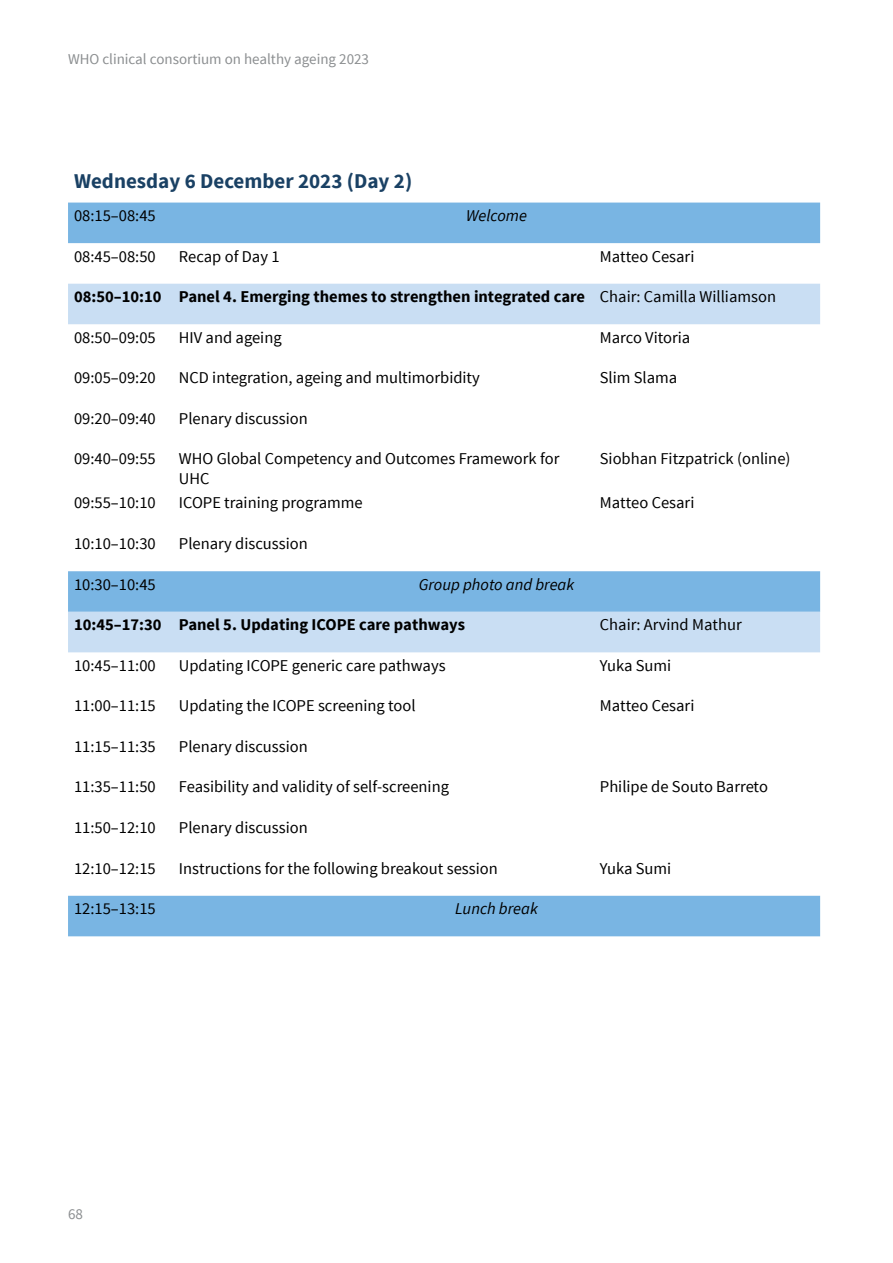
<style>
.page{position:relative;width:893px;height:1263px;background:#fff}
.page>*{position:absolute;margin:0;border:0;box-sizing:border-box;transform-origin:0 0}
.t1{font:700 21px "Source Sans Pro";color:#1a4164}
.t2{font:16.5px/19.8px "Source Sans Pro";color:#000}
.t3{font:700 16.5px "Source Sans Pro";color:#000}
.t4{font:italic 16.5px "Source Sans Pro";color:#000}
.t5{font:15px "Source Sans Pro";color:#8b8e90}
.s1{font-weight:400}
</style>
<div class="page">
<svg style="left:68px;top:203px;width:752px;height:733px"></svg>
<svg style="left:68px;top:284px;width:752px;height:368px"></svg>
<p class="t5" style="left:68px;top:50px;width:302px">WHO clinical consortium on healthy ageing 2023</p>
<p class="t1" style="left:74px;top:167px;width:340px">Wednesday 6 December 2023 (Day 2)</p>
<p class="t2" style="left:74px;top:206px;width:83px">08:15–08:45</p>
<p class="t4" style="left:466px;top:205px;width:62px">Welcome</p>
<p class="t2" style="left:74px;top:246px;width:83px">08:45–08:50</p>
<p class="t2" style="left:179px;top:246px;width:102px">Recap of Day 1</p>
<p class="t2" style="left:600px;top:246px;width:96px">Matteo Cesari</p>
<p class="t3" style="left:74px;top:286px;width:703px">08:50–10:10 Panel 4. Emerging themes to strengthen integrated care <span class="s1">Chair: Camilla Williamson</span></p>
<p class="t2" style="left:74px;top:327px;width:83px">08:50–09:05</p>
<p class="t2" style="left:179px;top:327px;width:104px">HIV and ageing</p>
<p class="t2" style="left:600px;top:327px;width:92px">Marco Vitoria</p>
<p class="t2" style="left:74px;top:368px;width:83px">09:05–09:20</p>
<p class="t2" style="left:179px;top:368px;width:302px">NCD integration, ageing and multimorbidity</p>
<p class="t2" style="left:600px;top:368px;width:79px">Slim Slama</p>
<p class="t2" style="left:74px;top:409px;width:83px">09:20–09:40</p>
<p class="t2" style="left:179px;top:409px;width:130px">Plenary discussion</p>
<p class="t2" style="left:74px;top:449px;width:83px">09:40–09:55</p>
<p class="t2" style="left:179px;top:449px;width:382px">WHO Global Competency and Outcomes Framework for<br>UHC</p>
<p class="t2" style="left:600px;top:449px;width:192px">Siobhan Fitzpatrick (online)</p>
<p class="t2" style="left:74px;top:493px;width:83px">09:55–10:10</p>
<p class="t2" style="left:179px;top:493px;width:185px">ICOPE training programme</p>
<p class="t2" style="left:600px;top:493px;width:96px">Matteo Cesari</p>
<p class="t2" style="left:74px;top:534px;width:83px">10:10–10:30</p>
<p class="t2" style="left:179px;top:534px;width:130px">Plenary discussion</p>
<p class="t2" style="left:74px;top:574px;width:83px">10:30–10:45</p>
<p class="t4" style="left:419px;top:574px;width:157px">Group photo and break</p>
<p class="t3" style="left:74px;top:614px;width:393px">10:45–17:30 Panel 5. Updating ICOPE care pathways</p>
<p class="t2" style="left:600px;top:615px;width:143px">Chair: Arvind Mathur</p>
<p class="t2" style="left:74px;top:656px;width:83px">10:45–11:00</p>
<p class="t2" style="left:179px;top:656px;width:268px">Updating ICOPE generic care pathways</p>
<p class="t2" style="left:600px;top:656px;width:73px">Yuka Sumi</p>
<p class="t2" style="left:74px;top:696px;width:83px">11:00–11:15</p>
<p class="t2" style="left:179px;top:696px;width:238px">Updating the ICOPE screening tool</p>
<p class="t2" style="left:600px;top:696px;width:96px">Matteo Cesari</p>
<p class="t2" style="left:74px;top:737px;width:83px">11:15–11:35</p>
<p class="t2" style="left:179px;top:737px;width:130px">Plenary discussion</p>
<p class="t2" style="left:74px;top:777px;width:83px">11:35–11:50</p>
<p class="t2" style="left:179px;top:777px;width:272px">Feasibility and validity of self-screening</p>
<p class="t2" style="left:600px;top:777px;width:170px">Philipe de Souto Barreto</p>
<p class="t2" style="left:74px;top:818px;width:83px">11:50–12:10</p>
<p class="t2" style="left:179px;top:818px;width:130px">Plenary discussion</p>
<p class="t2" style="left:74px;top:858px;width:83px">12:10–12:15</p>
<p class="t2" style="left:179px;top:858px;width:320px">Instructions for the following breakout session</p>
<p class="t2" style="left:600px;top:858px;width:73px">Yuka Sumi</p>
<p class="t2" style="left:74px;top:899px;width:83px">12:15–13:15</p>
<p class="t4" style="left:455px;top:898px;width:84px">Lunch break</p>
<p class="t5" style="left:68px;top:1205px;width:16px">68</p>
</div>
